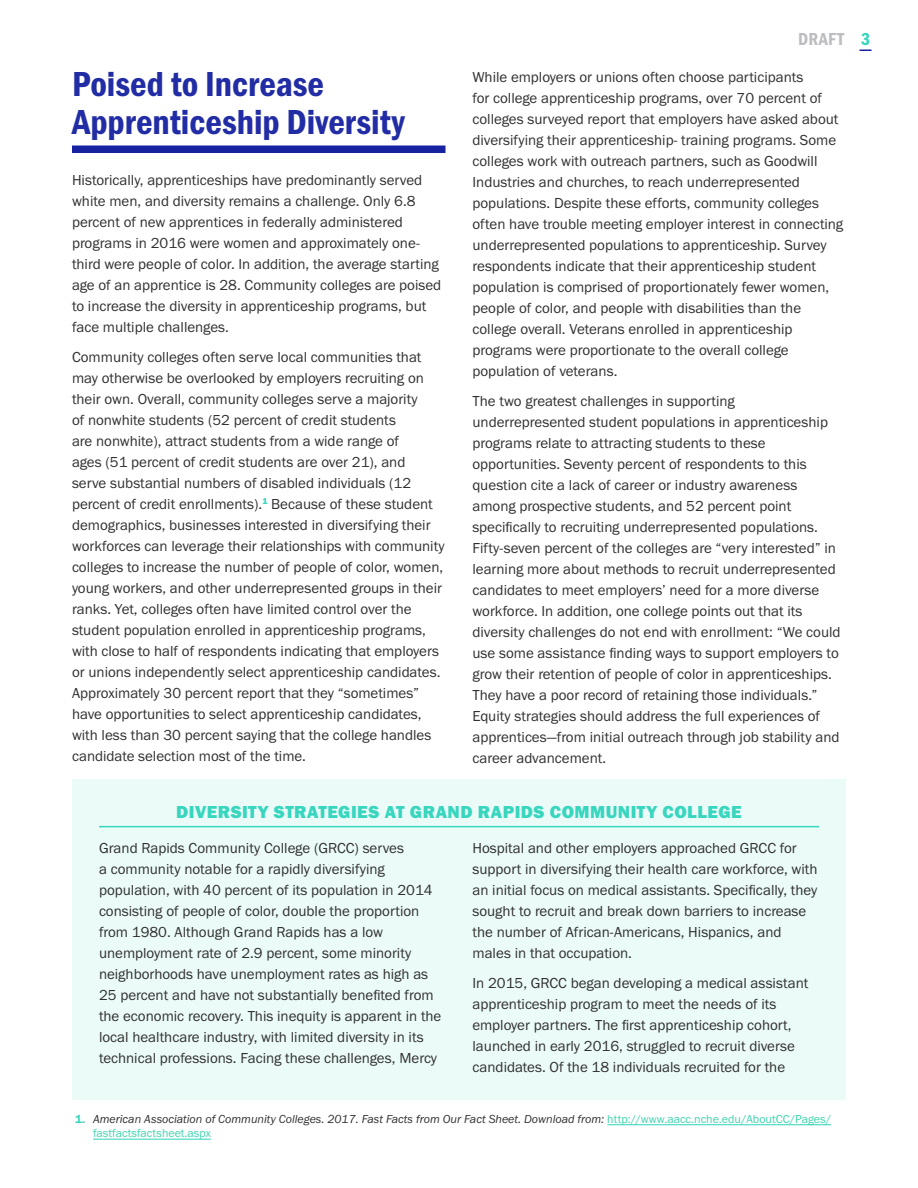
<style>
.page{position:relative;width:918px;height:1188px;background:#fff}
.page>*{position:absolute;margin:0;border:0;box-sizing:border-box;transform-origin:0 0}
.t1{font:36px/37.5px "Franklin Gothic URW Con Dem";color:#222da5}
.Example_Header{font:18px "Franklin Gothic URW Hea";letter-spacing:.025em;color:#38d6be}
.t2{font:18px "Franklin Gothic URW Con Dem";letter-spacing:.02em;color:#bcbdc0}
.Body{font:18px "Franklin Gothic URW Con Dem";color:#38d6be}
.Body-2{font:15px/21px "Franklin Gothic URW Boo";color:#312f30}
.Example_Text{font:15px/21px "Franklin Gothic URW Boo";color:#312f30}
.t3{font:12px/14.4px "Franklin Gothic URW Boo Ita";color:#312f30}
.s1{font-family:"Franklin Gothic URW Dem";color:#38d6be}
.s2{font-family:"Franklin Gothic URW Boo";color:#40d4af}
</style>
<div class="page">
<svg style="left:860px;top:50px;width:12px;height:1px"></svg>
<div style="left:72px;top:146px;width:374px;height:7px;background:#1622a0"></div>
<div style="left:72px;top:779px;width:774px;height:321px;background:#eafbf8"></div>
<hr style="left:99px;top:826px;width:720px;height:1px;background:#38d6be">
<hr style="left:607px;top:1124px;width:224px;height:1px;background:#2dd4bb">
<hr style="left:93px;top:1139px;width:118px;height:1px;background:#2dd4bb">
<h1 class="t1" style="left:72px;top:64px;width:334px">Poised to Increase<br>Apprenticeship Diversity</h1>
<p class="Body-2" style="left:72px;top:169px;width:371px">Historically, apprenticeships have predominantly served white men, and diversity remains a challenge. Only 6.8 percent of new apprentices in federally administered programs in 2016 were women and approximately one&shy;third were people of color. In addition, the average starting age of an apprentice is 28. Community colleges are poised to increase the diversity in apprenticeship programs, but face multiple challenges.</p>
<p class="Body-2" style="left:72px;top:346px;width:374px">Community colleges often serve local communities that may otherwise be overlooked by employers recruiting on their own. Overall, community colleges serve a majority<br>of nonwhite students (52 percent of credit students<br>are nonwhite), attract students from a wide range of<br>ages (51 percent of credit students are over 21), and<br>serve substantial numbers of disabled individuals (12 percent of credit enrollments).<sup>1</sup> Because of these student demographics, businesses interested in diversifying their workforces can leverage their relationships with community colleges to increase the number of people of color, women, young workers, and other underrepresented groups in their ranks. Yet, colleges often have limited control over the student population enrolled in apprenticeship programs, with close to half of respondents indicating that employers or unions independently select apprenticeship candidates.<br>Approximately 30 percent report that they “sometimes” have opportunities to select apprenticeship candidates, with less than 30 percent saying that the college handles candidate selection most of the time.</p>
<p class="t2" style="left:798px;top:27px;width:47px">DRAFT</p>
<p class="Body-2" style="left:472px;top:66px;width:372px">While employers or unions often choose participants<br>for college apprenticeship programs, over 70 percent of colleges surveyed report that employers have asked about diversifying their apprenticeship- training programs. Some colleges work with outreach partners, such as Goodwill Industries and churches, to reach underrepresented populations. Despite these efforts, community colleges often have trouble meeting employer interest in connecting underrepresented populations to apprenticeship. Survey respondents indicate that their apprenticeship student population is comprised of proportionately fewer women, people of color, and people with disabilities than the college overall. Veterans enrolled in apprenticeship programs were proportionate to the overall college population of veterans.</p>
<p class="Body-2" style="left:472px;top:390px;width:370px">The two greatest challenges in supporting underrepresented student populations in apprenticeship programs relate to attracting students to these opportunities. Seventy percent of respondents to this question cite a lack of career or industry awareness among prospective students, and 52 percent point specifically to recruiting underrepresented populations.<br>Fifty-seven percent of the colleges are “very interested” in learning more about methods to recruit underrepresented candidates to meet employers’ need for a more diverse workforce. In addition, one college points out that its diversity challenges do not end with enrollment: “We could use some assistance finding ways to support employers to grow their retention of people of color in apprenticeships.<br>They have a poor record of retaining those individuals.” Equity strategies should address the full experiences of apprentices—from initial outreach through job stability and career advancement.</p>
<p class="Body" style="left:861px;top:27px;width:11px">3</p>
<p class="Example_Header" style="left:176px;top:801px;width:567px">DIVERSITY STRATEGIES AT GRAND RAPIDS COMMUNITY COLLEGE</p>
<p class="Example_Text" style="left:99px;top:837px;width:344px">Grand Rapids Community College (GRCC) serves<br>a community notable for a rapidly diversifying population, with 40 percent of its population in 2014 consisting of people of color, double the proportion from 1980. Although Grand Rapids has a low unemployment rate of 2.9 percent, some minority neighborhoods have unemployment rates as high as 25 percent and have not substantially benefited from the economic recovery. This inequity is apparent in the local healthcare industry, with limited diversity in its technical professions. Facing these challenges, Mercy</p>
<p class="Example_Text" style="left:472px;top:837px;width:347px">Hospital and other employers approached GRCC for support in diversifying their health care workforce, with an initial focus on medical assistants. Specifically, they sought to recruit and break down barriers to increase the number of African-Americans, Hispanics, and males in that occupation.</p>
<p class="Example_Text" style="left:472px;top:972px;width:337px">In 2015, GRCC began developing a medical assistant apprenticeship program to meet the needs of its employer partners. The first apprenticeship cohort, launched in early 2016, struggled to recruit diverse candidates. Of the 18 individuals recruited for the</p>
<p class="t3" style="left:93px;top:1111px;width:740px;text-indent:-18px"><span class="s1">1.</span> American Association of Community Colleges. 2017. Fast Facts from Our Fact Sheet. Download from: <span class="s2">http://www.aacc.nche.edu/AboutCC/Pages/ fastfactsfactsheet.aspx</span></p>
</div>
